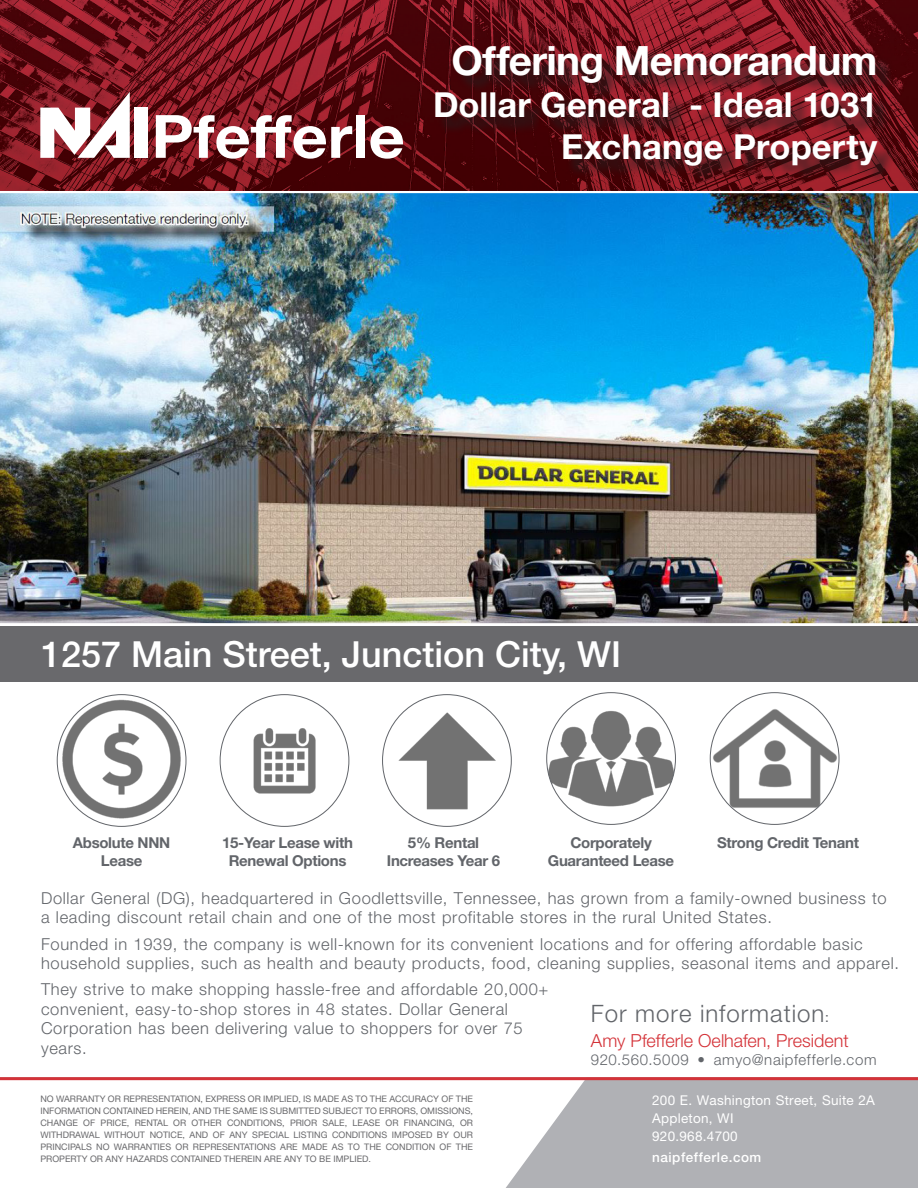
<style>
.page{position:relative;width:918px;height:1188px;background:#fff}
.page>*{position:absolute;margin:0;border:0;box-sizing:border-box;transform-origin:0 0}
.t1{font:700 40.5px "Helvetica Neue LT Std";letter-spacing:-.015em;color:#fff}
.t2{font:500 36px "Helvetica Neue LT Std";color:#fff}
.t3{font:700 34.5px/42px "Helvetica Neue LT Std";letter-spacing:.005em;color:#fff;text-align:right}
.t4{font:300 24px "Helvetica Neue LT Std";letter-spacing:.04em;color:#62656a}
.t5{font:300 18px "Helvetica Neue LT Std";color:#d43238}
.Subhead{font:300 16.5px/19.5px "Helvetica Neue LT Std";letter-spacing:.04em;color:#62656a}
.t6{font:700 15px/18px "Helvetica Neue LT Std";letter-spacing:-.02em;color:#62656a;text-align:center}
.t7{font:300 15px "Helvetica Neue LT Std";letter-spacing:.045em;color:#62656a}
.t8{font:13.5px "Helvetica Neue LT Std";letter-spacing:.02em;color:#fff}
.t9{font:500 13.5px "Helvetica Neue LT Std";letter-spacing:.04em;color:#fff}
.t10{font:9px/12.1px "Helvetica Neue LT Std";color:#69696c;text-align:justify}
.s1{font-weight:400;font-size:13.5px}
</style>
<div class="page">
<img style="left:0;top:190px;width:918px;height:434px">
<div style="left:0;top:626px;width:918px;height:55px;background:#69696c"></div>
<div style="left:0;top:1078px;width:918px;height:110px;background:#b0b1b5"></div>
<svg style="left:0;top:1080px;width:586px;height:108px;background:#f9f9f9"></svg>
<img style="left:0;top:0;width:918px;height:190px">
<hr style="left:0;top:1077px;width:918px;height:3px;background:#d43238">
<div style="left:438px;top:47px;width:458px;height:137px;background:#231f20;opacity:.75"></div>
<div style="left:134px;top:108px;width:14px;height:50px;background:#fff"></div>
<svg style="left:40px;top:92px;width:90px;height:66px"></svg>
<svg style="left:156px;top:115px;width:196px;height:44px"></svg>
<div style="left:356px;top:115px;width:9px;height:43px;background:#fff"></div>
<svg style="left:370px;top:126px;width:33px;height:33px"></svg>
<img style="left:59px;top:695px;width:126px;height:131px">
<img style="left:383px;top:696px;width:128px;height:129px">
<img style="left:547px;top:694px;width:128px;height:129px">
<img style="left:710px;top:694px;width:129px;height:129px">
<img style="left:220px;top:696px;width:129px;height:129px">
<p class="t1" style="left:451px;top:35px;width:428px">Offering Memorandum</p>
<p class="t3" style="left:433px;top:83px;width:446px">Dollar General - Ideal 1031<br>Exchange Property</p>
<p class="t2" style="left:41px;top:633px;width:582px">1257 Main Street, Junction City, WI</p>
<p class="t6" style="left:73px;top:833px;width:99px">Absolute NNN<br>Lease</p>
<p class="t6" style="left:222px;top:833px;width:132px">15-Year Lease with<br>Renewal Options</p>
<p class="t6" style="left:387px;top:833px;width:115px">5% Rental<br>Increases Year 6</p>
<p class="t6" style="left:548px;top:833px;width:128px">Corporately<br>Guaranteed Lease</p>
<p class="t6" style="left:717px;top:833px;width:143px">Strong Credit Tenant</p>
<p class="Subhead" style="left:41px;top:888px;width:847px">Dollar General (DG), headquartered in Goodlettsville, Tennessee, has grown from a family-owned business to a leading discount retail chain and one of the most profitable stores in the rural United States.</p>
<p class="Subhead" style="left:41px;top:934px;width:859px">Founded in 1939, the company is well-known for its convenient locations and for offering affordable basic household supplies, such as health and beauty products, food, cleaning supplies, seasonal items and apparel.</p>
<p class="Subhead" style="left:41px;top:979px;width:509px">They strive to make shopping hassle-free and affordable 20,000+ convenient, easy-to-shop stores in 48 states. Dollar General Corporation has been delivering value to shoppers for over 75 years.</p>
<p class="t4" style="left:591px;top:999px;width:240px">For more information<span class="s1">:</span></p>
<p class="t5" style="left:591px;top:1030px;width:259px">Amy Pfefferle Oelhafen, President</p>
<p class="t7" style="left:591px;top:1051px;width:287px">920.560.5009 • amyo@naipfefferle.com</p>
<p class="t10" style="left:40px;top:1092px;width:434px">NO WARRANTY OR REPRESENTATION, EXPRESS OR IMPLIED, IS MADE AS TO THE ACCURACY OF THE INFORMATION CONTAINED HEREIN, AND THE SAME IS SUBMITTED SUBJECT TO ERRORS, OMISSIONS, CHANGE OF PRICE, RENTAL OR OTHER CONDITIONS, PRIOR SALE, LEASE OR FINANCING, OR WITHDRAWAL WITHOUT NOTICE, AND OF ANY SPECIAL LISTING CONDITIONS IMPOSED BY OUR PRINCIPALS NO WARRANTIES OR REPRESENTATIONS ARE MADE AS TO THE CONDITION OF THE PROPERTY OR ANY HAZARDS CONTAINED THEREIN ARE ANY TO BE IMPLIED.</p>
<p class="t8" style="left:652px;top:1092px;width:224px">200 E. Washington Street, Suite 2A</p>
<p class="t8" style="left:652px;top:1110px;width:83px">Appleton, WI</p>
<p class="t8" style="left:652px;top:1128px;width:87px">920.968.4700</p>
<p class="t9" style="left:652px;top:1149px;width:111px">naipfefferle.com</p>
</div>
